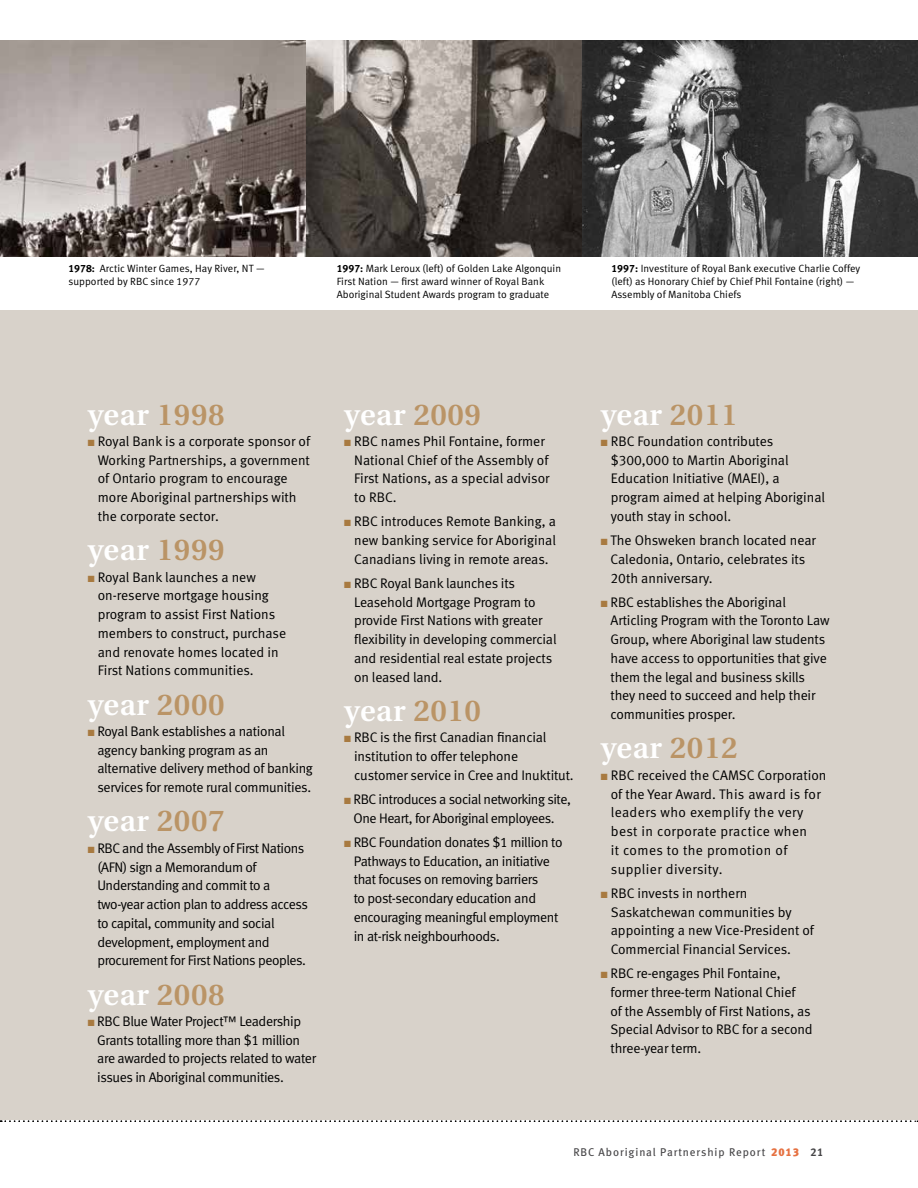
<style>
.page{position:relative;width:918px;height:1188px;background:#fff}
.page>*{position:absolute;margin:0;border:0;box-sizing:border-box;transform-origin:0 0}
.t1{font:600 30px "Utopia";letter-spacing:.02em;color:#fff}
.t2{font:13.8px/18.8px "Meta Normal LF";letter-spacing:-.01em;color:#000}
.t3{font:13.8px/18.8px "Meta Normal LF";letter-spacing:-.03em;color:#000}
.t4{font:13.8px/18.8px "Meta Normal LF";letter-spacing:.025em;color:#000}
.t5{font:11.25px "Meta Book LF";letter-spacing:.08em;color:#464547}
.t6{font:10.5px/12.6px "Meta Normal LF";letter-spacing:.005em;color:#000}
.s1{font-family:"Meta Bold LF"}
.s2{color:#ba9466}
.s3{color:#a87a40}
.s4{font-family:"Meta Black LF";color:#e67141}
</style>
<div class="page">
<div style="left:0;top:310px;width:918px;height:810px;background:#d8d2ca"></div>
<img style="left:1px;top:40px;width:582px;height:216px">
<img style="left:0;top:40px;width:1px;height:216px">
<img style="left:583px;top:40px;width:335px;height:216px">
<svg style="left:0;top:1120px;width:918px;height:2px"></svg>
<p class="t6" style="left:337px;top:262px;width:226px"><span class="s1">1997:</span> Mark Leroux (left) of Golden Lake Algonquin<br>First Nation — first award winner of Royal Bank<br>Aboriginal Student Awards program to graduate</p>
<p class="t6" style="left:68px;top:262px;width:198px"><span class="s1">1978:</span> Arctic Winter Games, Hay River, NT — supported by RBC since 1977</p>
<p class="t6" style="left:611px;top:262px;width:250px"><span class="s1">1997:</span> Investiture of Royal Bank executive Charlie Coffey (left) as Honorary Chief by Chief Phil Fontaine (right) —<br>Assembly of Manitoba Chiefs</p>
<h1 class="t1" style="left:88px;top:397px;width:138px">year <span class="s2">1998</span></h1>
<p class="t2" style="left:98px;top:432px;width:214px;text-indent:-10px"><span class="s3">■</span> Royal Bank is a corporate sponsor of<br>Working Partnerships, a government of Ontario program to encourage more Aboriginal partnerships with the corporate sector.</p>
<h1 class="t1" style="left:88px;top:533px;width:138px">year <span class="s2">1999</span></h1>
<p class="t2" style="left:98px;top:567px;width:190px;text-indent:-10px"><span class="s3">■</span> Royal Bank launches a new on-reserve mortgage housing program to assist First Nations members to construct, purchase and renovate homes located in<br>First Nations communities.</p>
<h1 class="t1" style="left:88px;top:687px;width:138px">year <span class="s2">2000</span></h1>
<p class="t2" style="left:97px;top:722px;width:217px;text-indent:-10px"><span class="s3">■</span> Royal Bank establishes a national agency banking program as an alternative delivery method of banking services for remote rural communities.</p>
<h1 class="t1" style="left:88px;top:804px;width:138px">year <span class="s2">2007</span></h1>
<p class="t3" style="left:97px;top:839px;width:212px;text-indent:-10px"><span class="s3">■</span> RBC and the Assembly of First Nations (AFN) sign a Memorandum of Understanding and commit to a two-year action plan to address access to capital, community and social development, employment and procurement for First Nations peoples.</p>
<h1 class="t1" style="left:88px;top:977px;width:138px">year <span class="s2">2008</span></h1>
<p class="t2" style="left:97px;top:1012px;width:220px;text-indent:-9px"><span class="s3">■</span> RBC Blue Water Project™ Leadership Grants totalling more than $1 million are awarded to projects related to water issues in Aboriginal communities.</p>
<h1 class="t1" style="left:344px;top:397px;width:138px">year <span class="s2">2009</span></h1>
<p class="t2" style="left:354px;top:432px;width:197px;text-indent:-10px"><span class="s3">■</span> RBC names Phil Fontaine, former<br>National Chief of the Assembly of<br>First Nations, as a special advisor to RBC.</p>
<p class="t2" style="left:354px;top:512px;width:203px;text-align:justify;text-indent:-10px"><span class="s3">■</span> RBC introduces Remote Banking, a new banking service for Aboriginal Canadians living in remote areas.</p>
<p class="t2" style="left:354px;top:574px;width:204px;text-indent:-10px"><span class="s3">■</span> RBC Royal Bank launches its<br>Leasehold Mortgage Program to provide First Nations with greater flexibility in developing commercial and residential real estate projects on leased land.</p>
<h1 class="t1" style="left:344px;top:694px;width:138px">year <span class="s2">2010</span></h1>
<p class="t2" style="left:354px;top:728px;width:221px;text-indent:-10px"><span class="s3">■</span> RBC is the first Canadian financial institution to offer telephone customer service in Cree and Inuktitut.</p>
<p class="t3" style="left:344px;top:790px;width:228px;text-align:center"><span class="s3">■</span> RBC introduces a social networking site,<br>One Heart, for Aboriginal employees.</p>
<p class="t2" style="left:354px;top:833px;width:210px;text-indent:-9px"><span class="s3">■</span> RBC Foundation donates $1 million to Pathways to Education, an initiative that focuses on removing barriers<br>to post-secondary education and encouraging meaningful employment in at-risk neighbourhoods.</p>
<h1 class="t1" style="left:601px;top:397px;width:138px">year <span class="s2">2011</span></h1>
<p class="t2" style="left:611px;top:432px;width:216px;text-indent:-10px"><span class="s3">■</span> RBC Foundation contributes $300,000 to Martin Aboriginal<br>Education Initiative (MAEI), a program aimed at helping Aboriginal youth stay in school.</p>
<p class="t2" style="left:611px;top:531px;width:207px;text-indent:-10px"><span class="s3">■</span> The Ohsweken branch located near<br>Caledonia, Ontario, celebrates its<br>20th anniversary.</p>
<p class="t2" style="left:611px;top:592px;width:220px;text-indent:-10px"><span class="s3">■</span> RBC establishes the Aboriginal Articling Program with the Toronto Law Group, where Aboriginal law students have access to opportunities that give them the legal and business skills they need to succeed and help their communities prosper.</p>
<h1 class="t1" style="left:601px;top:731px;width:138px">year <span class="s2">2012</span></h1>
<p class="t4" style="left:611px;top:766px;width:217px;text-indent:-10px"><span class="s3">■</span> RBC received the CAMSC Corporation of the Year Award. This award is for leaders who exemplify the very best in corporate practice when<br>it comes to the promotion of supplier diversity.</p>
<p class="t2" style="left:611px;top:883px;width:205px;text-indent:-10px"><span class="s3">■</span> RBC invests in northern<br>Saskatchewan communities by appointing a new Vice-President of<br>Commercial Financial Services.</p>
<p class="t2" style="left:611px;top:964px;width:204px;text-indent:-10px"><span class="s3">■</span> RBC re-engages Phil Fontaine, former three-term National Chief<br>of the Assembly of First Nations, as<br>Special Advisor to RBC for a second three-year term.</p>
<p class="t5" style="left:573px;top:1146px;width:252px">RBC Aboriginal Partnership Report <span class="s4">2013</span> <span class="s1">21</span></p>
</div>
